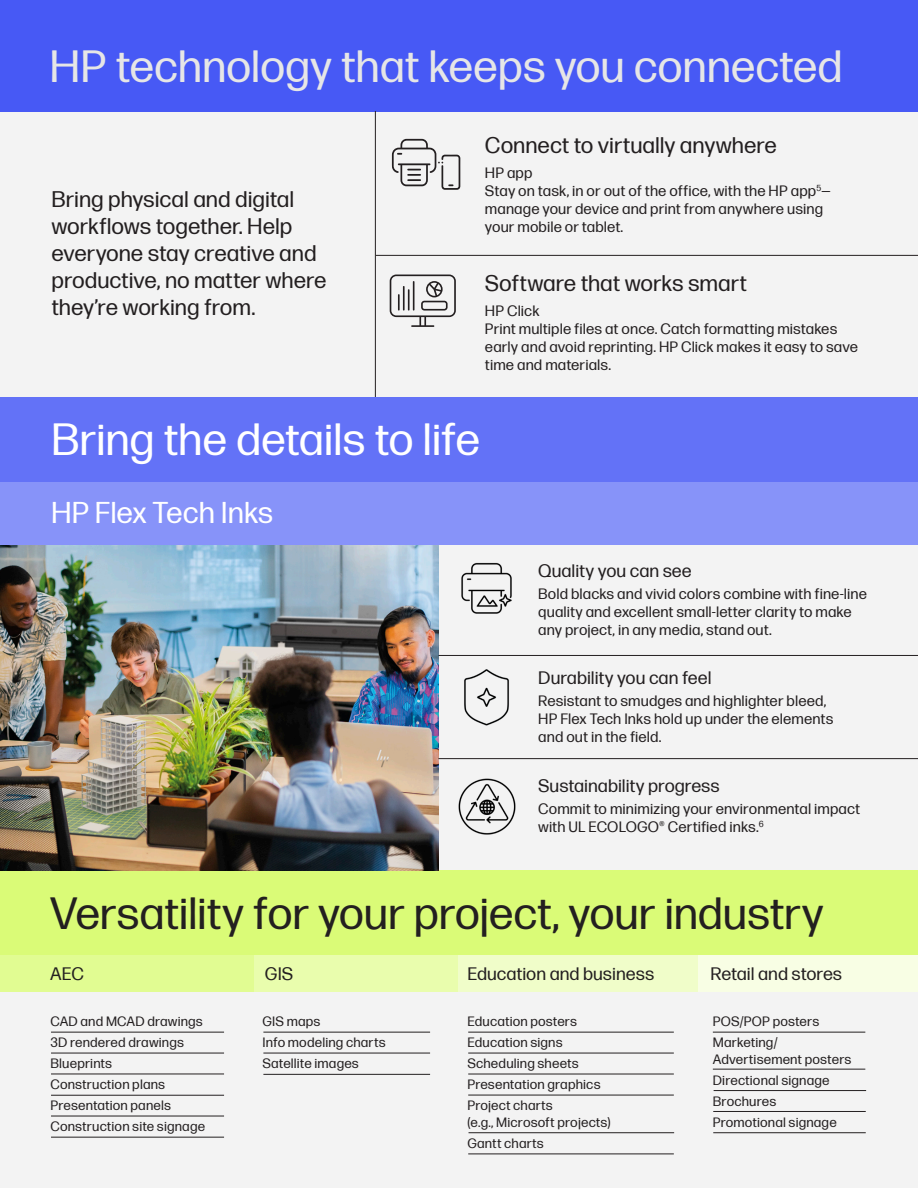
<style>
.page{position:relative;width:918px;height:1188px;background:#f3f3f3}
.page>*{position:absolute;margin:0;border:0;box-sizing:border-box;transform-origin:0 0}
.Document_type_12_14{font:45px "Forma DJR Micro";letter-spacing:-.01em;color:#231f20}
.Document_type_12_14-2{font:45px "Forma DJR Micro";letter-spacing:-.005em;color:#e6e6e6}
.Document_type_12_14-3{font:45px "Forma DJR Micro";letter-spacing:-.01em;color:#fff}
.Document_type_12_14-4{font:30px "Forma DJR Micro";letter-spacing:-.005em;color:#fff}
.Document_type_12_14-5{font:22.5px/27px "Forma DJR Micro";color:#231f20}
.Document_type_12_14-6{font:18px "Forma DJR Micro";color:#231f20}
.Document_type_12_14-7{font:15px/18px "Forma DJR Micro";letter-spacing:.005em;color:#231f20}
.Document_type_12_14-8{font:13.5px/16.2px "Forma DJR Micro";letter-spacing:.01em;color:#231f20}
</style>
<div class="page">
<div style="left:0;top:0;width:918px;height:111px;background:#4759f5"></div>
<svg style="left:390px;top:275px;width:66px;height:52px"></svg>
<hr style="left:376px;top:255px;width:542px;height:1px;background:#231f20">
<svg style="left:392px;top:139px;width:68px;height:51px"></svg>
<hr style="left:375px;top:111px;width:1px;height:299px;background:#231f20">
<div style="left:0;top:871px;width:918px;height:84px;background:#dafb77"></div>
<div style="left:0;top:955px;width:254px;height:37px;background:#e1fc92"></div>
<div style="left:254px;top:955px;width:204px;height:37px;background:#e9fdad"></div>
<div style="left:458px;top:955px;width:241px;height:37px;background:#f0fdc9"></div>
<div style="left:699px;top:955px;width:219px;height:37px;background:#f8fee4"></div>
<img style="left:0;top:544px;width:438px;height:327px">
<hr style="left:438px;top:655px;width:480px;height:1px;background:#231f20">
<hr style="left:438px;top:758px;width:480px;height:1px;background:#231f20">
<img style="left:458px;top:778px;width:58px;height:57px">
<img style="left:461px;top:562px;width:51px;height:52px">
<img style="left:464px;top:669px;width:45px;height:57px">
<hr style="left:51px;top:1032px;width:173px;height:1px;background:#231f20">
<hr style="left:263px;top:1032px;width:167px;height:1px;background:#231f20">
<hr style="left:51px;top:1053px;width:173px;height:1px;background:#231f20">
<hr style="left:263px;top:1053px;width:167px;height:1px;background:#231f20">
<hr style="left:51px;top:1074px;width:173px;height:1px;background:#231f20">
<hr style="left:263px;top:1074px;width:167px;height:1px;background:#231f20">
<hr style="left:51px;top:1095px;width:173px;height:1px;background:#231f20">
<hr style="left:51px;top:1116px;width:173px;height:1px;background:#231f20">
<hr style="left:51px;top:1137px;width:173px;height:1px;background:#231f20">
<hr style="left:468px;top:1032px;width:206px;height:1px;background:#231f20">
<hr style="left:468px;top:1053px;width:206px;height:1px;background:#231f20">
<hr style="left:468px;top:1074px;width:206px;height:1px;background:#231f20">
<hr style="left:468px;top:1095px;width:206px;height:1px;background:#231f20">
<hr style="left:468px;top:1154px;width:206px;height:1px;background:#231f20">
<hr style="left:469px;top:1132px;width:205px;height:1px;background:#231f20">
<hr style="left:713px;top:1032px;width:152px;height:1px;background:#231f20">
<hr style="left:713px;top:1069px;width:152px;height:1px;background:#231f20">
<hr style="left:714px;top:1090px;width:152px;height:1px;background:#231f20">
<hr style="left:713px;top:1111px;width:153px;height:1px;background:#231f20">
<hr style="left:713px;top:1132px;width:153px;height:1px;background:#231f20">
<div style="left:0;top:397px;width:918px;height:86px;background:#6372f7"></div>
<div style="left:0;top:482px;width:918px;height:62px;background:#8793f9"></div>
<p class="Document_type_12_14-2" style="left:50px;top:34px;width:795px">HP technology that keeps you connected</p>
<p class="Document_type_12_14-5" style="left:51px;top:184px;width:277px">Bring physical and digital workflows together. Help everyone stay creative and productive, no matter where they’re working from.</p>
<p class="Document_type_12_14-5" style="left:485px;top:130px;width:293px">Connect to virtually anywhere</p>
<p class="Document_type_12_14-7" style="left:485px;top:163px;width:347px">HP app<br>Stay on task, in or out of the office, with the HP app<sup>5</sup>— manage your device and print from anywhere using your mobile or tablet.</p>
<p class="Document_type_12_14-5" style="left:485px;top:268px;width:264px">Software that works smart</p>
<p class="Document_type_12_14-7" style="left:485px;top:301px;width:375px">HP Click<br>Print multiple files at once. Catch formatting mistakes early and avoid reprinting. HP Click makes it easy to save time and materials.</p>
<p class="Document_type_12_14-3" style="left:51px;top:407px;width:431px">Bring the details to life</p>
<p class="Document_type_12_14-4" style="left:51px;top:491px;width:224px">HP Flex Tech Inks</p>
<p class="Document_type_12_14-6" style="left:538px;top:558px;width:155px">Quality you can see</p>
<p class="Document_type_12_14-7" style="left:538px;top:583px;width:330px">Bold blacks and vivid colors combine with fine-line quality and excellent small-letter clarity to make any project, in any media, stand out.</p>
<p class="Document_type_12_14-6" style="left:538px;top:665px;width:175px">Durability you can feel</p>
<p class="Document_type_12_14-7" style="left:538px;top:691px;width:297px">Resistant to smudges and highlighter bleed,<br>HP Flex Tech Inks hold up under the elements and out in the field.</p>
<p class="Document_type_12_14-6" style="left:538px;top:773px;width:183px">Sustainability progress</p>
<p class="Document_type_12_14-7" style="left:538px;top:798px;width:323px">Commit to minimizing your environmental impact with UL ECOLOGO® Certified inks.<sup>6</sup></p>
<p class="Document_type_12_14" style="left:50px;top:880px;width:775px">Versatility for your project, your industry</p>
<p class="Document_type_12_14-6" style="left:50px;top:961px;width:35px">AEC</p>
<p class="Document_type_12_14-6" style="left:265px;top:961px;width:30px">GIS</p>
<p class="Document_type_12_14-6" style="left:467px;top:961px;width:188px">Education and business</p>
<p class="Document_type_12_14-6" style="left:711px;top:961px;width:133px">Retail and stores</p>
<p class="Document_type_12_14-8" style="left:50px;top:1013px;width:154px">CAD and MCAD drawings</p>
<p class="Document_type_12_14-8" style="left:50px;top:1034px;width:135px">3D rendered drawings</p>
<p class="Document_type_12_14-8" style="left:50px;top:1055px;width:63px">Blueprints</p>
<p class="Document_type_12_14-8" style="left:50px;top:1076px;width:116px">Construction plans</p>
<p class="Document_type_12_14-8" style="left:50px;top:1097px;width:122px">Presentation panels</p>
<p class="Document_type_12_14-8" style="left:50px;top:1118px;width:156px">Construction site signage</p>
<p class="Document_type_12_14-8" style="left:262px;top:1013px;width:60px">GIS maps</p>
<p class="Document_type_12_14-8" style="left:262px;top:1034px;width:125px">Info modeling charts</p>
<p class="Document_type_12_14-8" style="left:262px;top:1055px;width:98px">Satellite images</p>
<p class="Document_type_12_14-8" style="left:467px;top:1013px;width:111px">Education posters</p>
<p class="Document_type_12_14-8" style="left:467px;top:1034px;width:97px">Education signs</p>
<p class="Document_type_12_14-8" style="left:467px;top:1055px;width:113px">Scheduling sheets</p>
<p class="Document_type_12_14-8" style="left:467px;top:1076px;width:135px">Presentation graphics</p>
<p class="Document_type_12_14-8" style="left:467px;top:1097px;width:87px">Project charts</p>
<p class="Document_type_12_14-8" style="left:467px;top:1113px;width:145px">(e.g., Microsoft projects)</p>
<p class="Document_type_12_14-8" style="left:467px;top:1134px;width:78px">Gantt charts</p>
<p class="Document_type_12_14-8" style="left:713px;top:1013px;width:108px">POS/POP posters</p>
<p class="Document_type_12_14-8" style="left:713px;top:1034px;width:140px">Marketing/<br>Advertisement posters</p>
<p class="Document_type_12_14-8" style="left:713px;top:1071px;width:118px">Directional signage</p>
<p class="Document_type_12_14-8" style="left:713px;top:1092px;width:65px">Brochures</p>
<p class="Document_type_12_14-8" style="left:713px;top:1113px;width:125px">Promotional signage</p>
</div>
